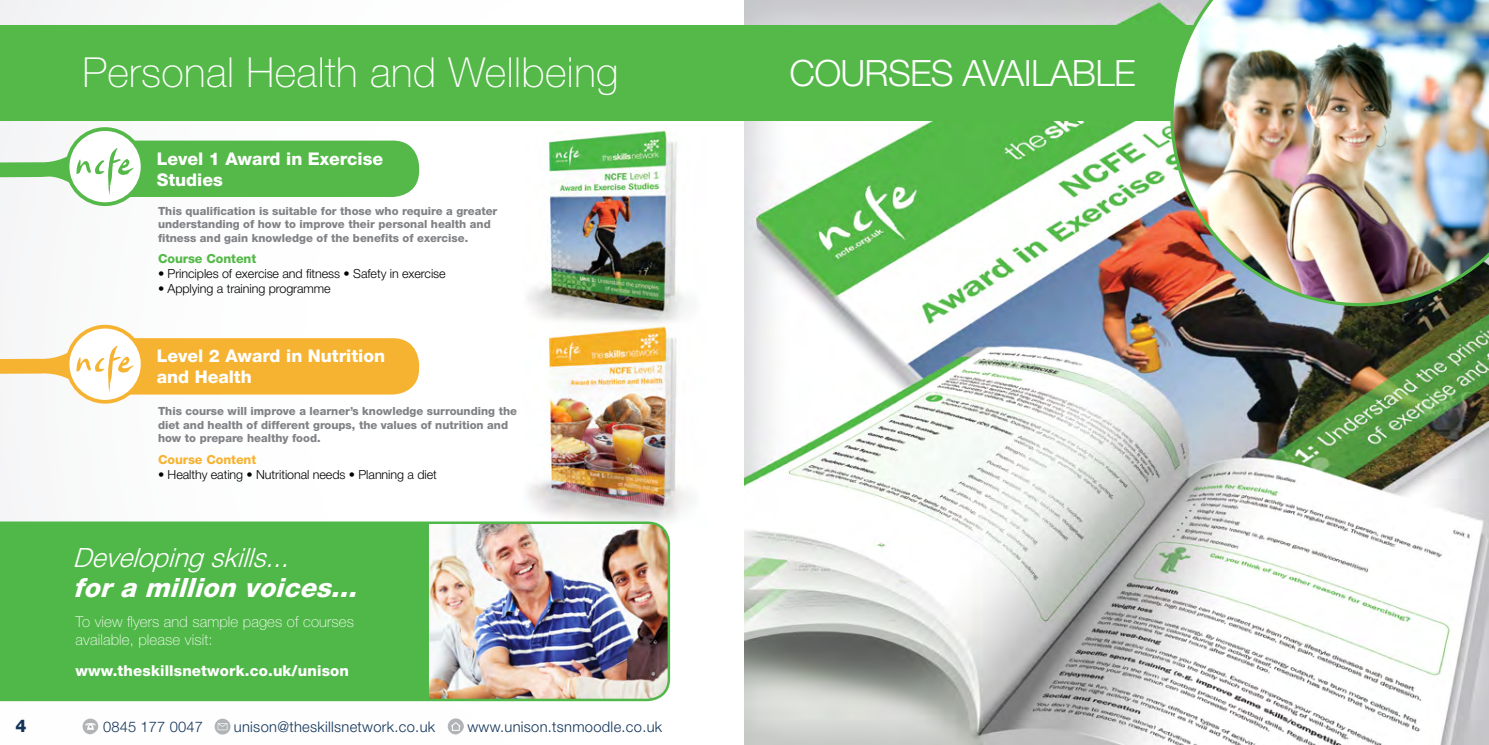
<style>
.page{position:relative;width:1489px;height:745px;background:#fff}
.page>*{position:absolute;margin:0;border:0;box-sizing:border-box;transform-origin:0 0}
.t1{font:100 41.38px "Helvetica Neue LT Pro";letter-spacing:.01em;color:#fff}
.t2{font:300 36.25px "Helvetica Neue LT Pro";letter-spacing:-.02em;color:#fff}
.t3{font:italic 800 26.5px "Helvetica Neue LT Pro";color:#fff}
.t4{font:italic 300 26.5px "Helvetica Neue LT Pro";color:#fff}
.t5{font:800 17.5px/21px "Helvetica Neue LT Pro";color:#fff}
.t6{font:800 17.5px "Helvetica Neue LT Pro";color:#123459}
.t7{font:100 15px/18px "Helvetica Neue LT Pro";letter-spacing:.01em;color:#fff}
.t8{font:800 15px "Helvetica Neue LT Pro";letter-spacing:.01em;color:#fff}
.t9{font:300 14.75px "Helvetica Neue LT Pro";letter-spacing:.02em;color:#123459}
.t10{font:300 12.5px "Helvetica Neue LT Pro";letter-spacing:-.005em;color:#000}
.t11{font:800 12.5px "Helvetica Neue LT Pro";letter-spacing:-.005em;color:#54b948}
.t12{font:800 12.5px "Helvetica Neue LT Pro";letter-spacing:-.005em;color:#f6b331}
.t13{font:800 11.25px/13.5px "Helvetica Neue LT Pro";color:#808285}
</style>
<div class="page">
<svg style="left:83px;top:718px;width:15px;height:15px"></svg>
<svg style="left:215px;top:718px;width:15px;height:16px"></svg>
<svg style="left:448px;top:718px;width:16px;height:16px"></svg>
<img style="left:528px;top:332px;width:163px;height:189px">
<img style="left:527px;top:130px;width:162px;height:202px">
<img style="left:744px;top:0;width:744px;height:744px">
<div style="left:0;top:25px;width:1170px;height:96px;background:#54b948"></div>
<img style="left:1170px;top:0;width:318px;height:306px">
<div style="left:95px;top:140px;width:324px;height:57px;background:#54b948;border-radius:26px"></div>
<div style="left:95px;top:338px;width:324px;height:56px;background:#f6b331;border-radius:26px"></div>
<div style="left:66px;top:127px;width:78px;height:79px;border:4px solid #54b948;border-radius:50%"></div>
<svg style="left:0;top:132px;width:144px;height:73px"></svg>
<svg style="left:0;top:328px;width:144px;height:74px"></svg>
<img style="left:0;top:521px;width:670px;height:179px">
<h1 class="t1" style="left:82px;top:48px;width:537px">Personal Health and Wellbeing</h1>
<h3 class="t5" style="left:157px;top:148px;width:228px">Level 1 Award in Exercise<br>Studies</h3>
<p class="t13" style="left:158px;top:204px;width:341px">This qualification is suitable for those who require a greater understanding of how to improve their personal health and fitness and gain knowledge of the benefits of exercise.</p>
<p class="t11" style="left:158px;top:251px;width:100px">Course Content</p>
<p class="t10" style="left:158px;top:266px;width:289px">• Principles of exercise and fitness • Safety in exercise</p>
<p class="t10" style="left:158px;top:281px;width:174px">• Applying a training programme</p>
<h3 class="t5" style="left:157px;top:345px;width:230px">Level 2 Award in Nutrition and Health</h3>
<p class="t13" style="left:158px;top:404px;width:360px">This course will improve a learner’s knowledge surrounding the diet and health of different groups, the values of nutrition and how to prepare healthy food.</p>
<p class="t12" style="left:158px;top:452px;width:100px">Course Content</p>
<p class="t10" style="left:158px;top:467px;width:280px">• Healthy eating • Nutritional needs • Planning a diet</p>
<h3 class="t4" style="left:73px;top:541px;width:226px">Developingskills...</h3>
<h3 class="t3" style="left:73px;top:571px;width:294px">foramillion voices...</h3>
<h3 class="t7" style="left:76px;top:611px;width:280px">To view flyers and sample pages of courses available, please visit:</h3>
<h3 class="t8" style="left:76px;top:661px;width:275px">www.theskillsnetwork.co.uk/unison</h3>
<h3 class="t6" style="left:15px;top:714px;width:13px">4</h3>
<h3 class="t9" style="left:103px;top:717px;width:101px">0845 177 0047</h3>
<h3 class="t9" style="left:234px;top:717px;width:203px">unison@theskillsnetwork.co.uk</h3>
<h3 class="t9" style="left:467px;top:717px;width:196px">www.unison.tsnmoodle.co.uk</h3>
<h2 class="t2" style="left:789px;top:51px;width:347px">Courses AvailabLe</h2>
</div>
